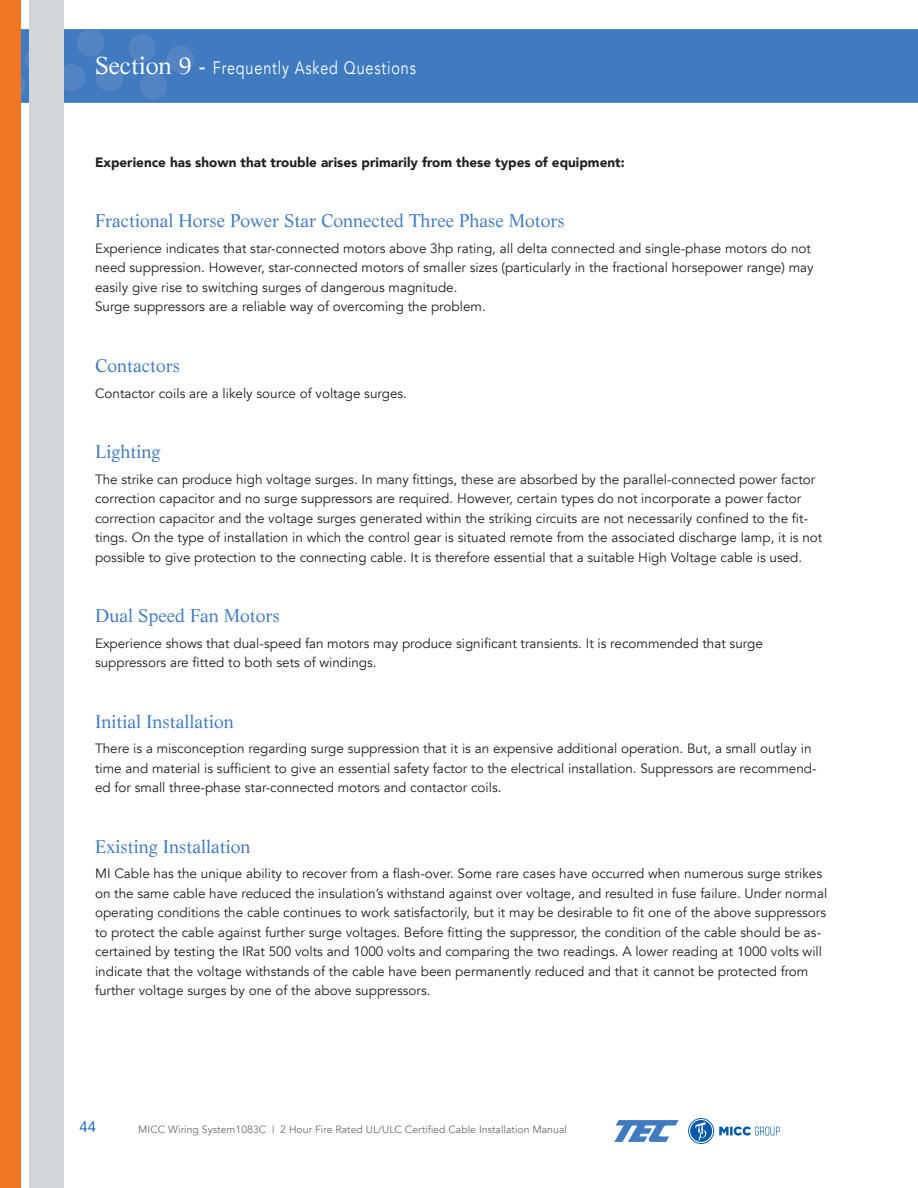
<style>
.page{position:relative;width:918px;height:1188px;background:#fff}
.page>*{position:absolute;margin:0;border:0;box-sizing:border-box;transform-origin:0 0}
.t1{font:18px "Life";color:#407bbf}
.t2{font:18px "Avenir";letter-spacing:.06em;color:#fff;scale:.8 1}
.t3{font:15px "Avenir";color:#015aaa}
.t4{font:13.5px/19.5px "Avenir";color:#231f20}
.t5{font:900 13.5px "Avenir";color:#231f20}
.t6{font:10.5px "Avenir";color:#6c6d70}
.s1{font-family:"Life";font-size:24px}
</style>
<div class="page">
<div style="left:0;top:29px;width:918px;height:74px;background:#407bbf"></div>
<svg style="left:21px;top:29px;width:174px;height:72px"></svg>
<div style="left:30px;top:0;width:34px;height:1188px;background:#d3d6d8"></div>
<div style="left:0;top:0;width:21px;height:1188px;background:#ee7625"></div>
<svg style="left:688px;top:1118px;width:92px;height:26px"></svg>
<svg style="left:614px;top:1120px;width:65px;height:22px"></svg>
<h1 class="t2" style="left:95px;top:57px;width:402px"><span class="s1">Section 9 -</span> Frequently Asked Questions</h1>
<p class="t5" style="left:95px;top:151px;width:531px">Experience has shown that trouble arises primarily from these types of equipment:</p>
<h1 class="t1" style="left:95px;top:210px;width:471px">Fractional Horse Power Star Connected Three Phase Motors</h1>
<p class="t4" style="left:95px;top:239px;width:720px">Experience indicates that star-connected motors above 3hp rating, all delta connected and single-phase motors do not need suppression. However, star-connected motors of smaller sizes (particularly in the fractional horsepower range) may easily give rise to switching surges of dangerous magnitude.<br>Surge suppressors are a reliable way of overcoming the problem.</p>
<h1 class="t1" style="left:95px;top:355px;width:86px">Contactors</h1>
<p class="t4" style="left:95px;top:383px;width:314px">Contactor coils are a likely source of voltage surges.</p>
<h1 class="t1" style="left:95px;top:441px;width:67px">Lighting</h1>
<p class="t4" style="left:95px;top:470px;width:729px">The strike can produce high voltage surges. In many fittings, these are absorbed by the parallel-connected power factor correction capacitor and no surge suppressors are required. However, certain types do not incorporate a power factor correction capacitor and the voltage surges generated within the striking circuits are not necessarily confined to the fit&shy;tings. On the type of installation in which the control gear is situated remote from the associated discharge lamp, it is not possible to give protection to the connecting cable. It is therefore essential that a suitable High Voltage cable is used.</p>
<h1 class="t1" style="left:95px;top:605px;width:186px">Dual Speed Fan Motors</h1>
<p class="t4" style="left:95px;top:634px;width:669px">Experience shows that dual-speed fan motors may produce significant transients. It is recommended that surge suppressors are fitted to both sets of windings.</p>
<h1 class="t1" style="left:95px;top:710px;width:140px">Initial Installation</h1>
<p class="t4" style="left:95px;top:739px;width:723px">There is a misconception regarding surge suppression that it is an expensive additional operation. But, a small outlay in time and material is sufficient to give an essential safety factor to the electrical installation. Suppressors are recommend&shy;ed for small three-phase star-connected motors and contactor coils.</p>
<h1 class="t1" style="left:95px;top:836px;width:157px">Existing Installation</h1>
<p class="t4" style="left:95px;top:864px;width:734px">MI Cable has the unique ability to recover from a flash-over. Some rare cases have occurred when numerous surge strikes on the same cable have reduced the insulation’s withstand against over voltage, and resulted in fuse failure. Under normal operating conditions the cable continues to work satisfactorily, but it may be desirable to fit one of the above suppressors to protect the cable against further surge voltages. Before fitting the suppressor, the condition of the cable should be as&shy;certained by testing the IRat 500 volts and 1000 volts and comparing the two readings. A lower reading at 1000 volts will indicate that the voltage withstands of the cable have been permanently reduced and that it cannot be protected from further voltage surges by one of the above suppressors.</p>
<p class="t3" style="left:80px;top:1118px;width:18px">44</p>
<p class="t6" style="left:138px;top:1123px;width:430px">MICC Wiring System1083C | 2 Hour Fire Rated UL/ULC Certified Cable Installation Manual</p>
</div>
